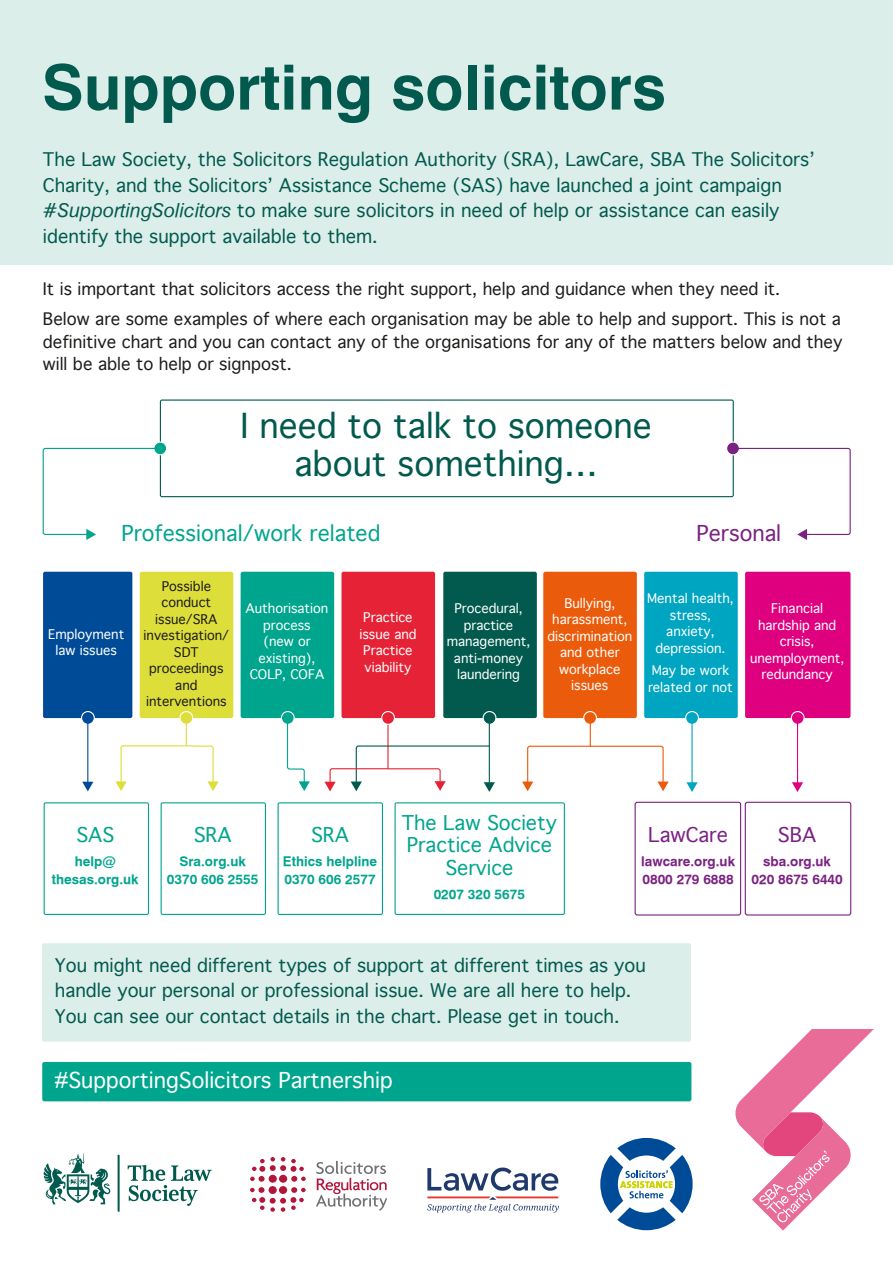
<style>
.page{position:relative;width:893px;height:1263px;background:#fff}
.page>*{position:absolute;margin:0;border:0;box-sizing:border-box;transform-origin:0 0}
.t1{font:700 63px "Geneva";color:#025a4e}
.t2{font:33px/37.5px "Geneva";color:#025a4e;text-align:center}
.t3{font:21px "Geneva";color:#fff}
.t4{font:21px "Geneva";color:#00a58d}
.t5{font:21px "Geneva";color:#7a2182}
.t6{font:19.5px/22.5px "Geneva";color:#00a58d;text-align:center}
.t7{font:19.5px "Geneva";color:#7a2182}
.t8{font:18px/25.5px "Geneva";color:#025a4e}
.t9{font:16.5px/30px "Geneva";color:#1d1d1b}
.t10{font:700 13.5px/18px "Geneva";color:#00a58d;text-align:center}
.t11{font:700 13.5px/18px "Geneva";color:#7a2182;text-align:center}
.t12{font:12.75px/16.5px "Geneva";color:#fff;text-align:center}
.t13{font:12.75px/16.5px "Geneva";color:#1d1d1b;text-align:center}
.s1{font-style:italic;font-size:19.5px}
</style>
<div class="page">
<hr style="left:387px;top:719px;width:2px;height:50px;background:#e62336">
<svg style="left:427px;top:1167px;width:132px;height:45px"></svg>
<div style="left:0;top:0;width:893px;height:264px;background:#dceeea"></div>
<div style="left:42px;top:943px;width:649px;height:99px;background:#dceeea;border-radius:2px"></div>
<svg style="left:128px;top:1165px;width:84px;height:41px"></svg>
<svg style="left:44px;top:1153px;width:66px;height:51px"></svg>
<svg style="left:118px;top:1155px;width:2px;height:57px"></svg>
<svg style="left:316px;top:1161px;width:71px;height:50px"></svg>
<svg style="left:250px;top:1157px;width:56px;height:55px"></svg>
<svg style="left:600px;top:1138px;width:93px;height:92px"></svg>
<div style="left:42px;top:1062px;width:649px;height:39px;background:#00a58d;border-radius:2px"></div>
<svg style="left:44px;top:802px;width:105px;height:113px"></svg>
<svg style="left:161px;top:802px;width:105px;height:113px"></svg>
<svg style="left:278px;top:802px;width:105px;height:113px"></svg>
<svg style="left:395px;top:802px;width:170px;height:113px"></svg>
<svg style="left:160px;top:399px;width:574px;height:98px"></svg>
<svg style="left:727px;top:442px;width:12px;height:13px"></svg>
<div style="left:726px;top:441px;width:14px;height:14px;border:1px solid #fff;border-radius:50%"></div>
<svg style="left:154px;top:442px;width:13px;height:13px"></svg>
<div style="left:153px;top:441px;width:14px;height:14px;border:1px solid #fff;border-radius:50%"></div>
<div style="left:241px;top:572px;width:93px;height:146px;background:#00a58d;border-radius:2px"></div>
<svg style="left:281px;top:711px;width:13px;height:13px"></svg>
<div style="left:281px;top:711px;width:14px;height:14px;border:1px solid #fff;border-radius:50%"></div>
<svg style="left:286px;top:719px;width:24px;height:72px"></svg>
<div style="left:745px;top:572px;width:105px;height:146px;background:#de007e;border-radius:2px"></div>
<div style="left:745px;top:802px;width:106px;height:113px;border:1px solid #7a2182;border-radius:2px"></div>
<svg style="left:791px;top:711px;width:13px;height:13px"></svg>
<div style="left:791px;top:711px;width:14px;height:14px;border:1px solid #fff;border-radius:50%"></div>
<hr style="left:797px;top:722px;width:1px;height:62px;background:#de007e">
<svg style="left:792px;top:782px;width:11px;height:10px"></svg>
<div style="left:644px;top:572px;width:94px;height:146px;background:#00a5c2;border-radius:2px"></div>
<div style="left:635px;top:802px;width:106px;height:113px;border:1px solid #7a2182;border-radius:2px"></div>
<div style="left:686px;top:711px;width:12px;height:13px;background:#00a5c2;border-radius:50%"></div>
<div style="left:685px;top:711px;width:14px;height:14px;border:1px solid #fff;border-radius:50%"></div>
<hr style="left:691px;top:722px;width:2px;height:62px;background:#00a5c2">
<svg style="left:686px;top:782px;width:12px;height:10px"></svg>
<div style="left:140px;top:572px;width:93px;height:146px;background:#ddde3a;border-radius:2px"></div>
<div style="left:180px;top:711px;width:13px;height:13px;background:#ddde3a;border-radius:50%"></div>
<div style="left:179px;top:711px;width:14px;height:14px;border:1px solid #fff;border-radius:50%"></div>
<div style="left:43px;top:572px;width:89px;height:146px;background:#004b98;border-radius:2px"></div>
<div style="left:82px;top:711px;width:12px;height:13px;background:#004b98;border-radius:50%"></div>
<div style="left:81px;top:711px;width:14px;height:14px;border:1px solid #fff;border-radius:50%"></div>
<hr style="left:87px;top:721px;width:1px;height:62px;background:#004b98">
<svg style="left:82px;top:782px;width:11px;height:9px"></svg>
<div style="left:341px;top:572px;width:94px;height:146px;background:#e62336;border-radius:2px"></div>
<div style="left:443px;top:572px;width:94px;height:146px;background:#025a4e;border-radius:2px"></div>
<div style="left:483px;top:711px;width:13px;height:13px;background:#025a4e;border-radius:50%"></div>
<div style="left:483px;top:711px;width:13px;height:14px;border:1px solid #fff;border-radius:50%"></div>
<div style="left:543px;top:572px;width:94px;height:146px;background:#ea5b0b;border-radius:2px"></div>
<div style="left:583px;top:711px;width:14px;height:14px;border:1px solid #fff;border-radius:50%"></div>
<svg style="left:522px;top:717px;width:147px;height:74px"></svg>
<svg style="left:731px;top:447px;width:120px;height:93px"></svg>
<svg style="left:42px;top:447px;width:120px;height:93px"></svg>
<hr style="left:489px;top:721px;width:1px;height:63px;background:#025a4e">
<div style="left:382px;top:711px;width:12px;height:13px;background:#e62336;border-radius:50%"></div>
<div style="left:381px;top:711px;width:14px;height:14px;border:1px solid #fff;border-radius:50%"></div>
<svg style="left:324px;top:745px;width:171px;height:47px"></svg>
<svg style="left:115px;top:719px;width:104px;height:72px"></svg>
<svg style="left:735px;top:1030px;width:138px;height:200px"></svg>
<h1 class="t1" style="left:42px;top:49px;width:626px">Supporting solicitors</h1>
<p class="t8" style="left:43px;top:147px;width:773px">The Law Society, the Solicitors Regulation Authority (SRA), LawCare, SBA The Solicitors’ Charity, and the Solicitors’ Assistance Scheme (SAS) have launched a joint campaign <span class="s1">#SupportingSolicitors</span> to make sure solicitors in need of help or assistance can easily identify the support available to them.</p>
<p class="t9" style="left:43px;top:274px;width:799px">It is important that solicitors access the right support, help and guidance when they need it.<br>Below are some examples of where each organisation may be able to help and support. This is not a</p>
<p class="t9" style="left:43px;top:331px;width:801px;line-height:22.5px">definitive chart and you can contact any of the organisations for any of the matters below and they will be able to help or signpost.</p>
<h2 class="t2" style="left:240px;top:408px;width:413px">I need to talk to someone about something…</h2>
<p class="t4" style="left:122px;top:521px;width:260px">Professional/work related</p>
<p class="t5" style="left:697px;top:521px;width:86px">Personal</p>
<p class="t12" style="left:48px;top:626px;width:78px">Employment law issues</p>
<p class="t13" style="left:144px;top:578px;width:87px">Possible conduct issue/SRA investigation/<br>SDT proceedings and interventions</p>
<p class="t12" style="left:647px;top:591px;width:88px">Mental health, stress, anxiety, depression.</p>
<p class="t12" style="left:648px;top:663px;width:86px;text-align:left">May be work related or not</p>
<p class="t12" style="left:447px;top:601px;width:85px">Procedural, practice management, anti-money laundering</p>
<p class="t12" style="left:547px;top:595px;width:86px">Bullying, harassment, discrimination and other workplace issues</p>
<p class="t12" style="left:246px;top:601px;width:84px">Authorisation process<br>(new or existing),<br>COLP, COFA</p>
<p class="t12" style="left:750px;top:601px;width:96px">Financial hardship and crisis, unemployment, redundancy</p>
<p class="t12" style="left:359px;top:610px;width:59px">Practice issue and<br>Practice viability</p>
<p class="t6" style="left:76px;top:824px;width:39px">SAS</p>
<p class="t10" style="left:52px;top:852px;width:88px">help@ thesas.org.uk</p>
<p class="t6" style="left:194px;top:824px;width:39px">SRA</p>
<p class="t10" style="left:167px;top:852px;width:93px">Sra.org.uk<br>0370 606 2555</p>
<p class="t6" style="left:311px;top:824px;width:39px">SRA</p>
<p class="t10" style="left:283px;top:852px;width:96px;text-align:left">Ethics helpline<br>0370 606 2577</p>
<p class="t6" style="left:402px;top:812px;width:157px">The Law Society<br>Practice Advice<br>Service</p>
<p class="t10" style="left:434px;top:885px;width:93px">0207 320 5675</p>
<p class="t7" style="left:648px;top:823px;width:81px">LawCare</p>
<p class="t11" style="left:641px;top:852px;width:95px;text-align:left">lawcare.org.uk<br>0800 279 6888</p>
<p class="t7" style="left:778px;top:823px;width:40px">SBA</p>
<p class="t11" style="left:751px;top:852px;width:93px">sba.org.uk<br>020 8675 6440</p>
<p class="t8" style="left:55px;top:953px;width:592px">You might need different types of support at different times as you handle your personal or professional issue. We are all here to help.<br>You can see our contact details in the chart. Please get in touch.</p>
<p class="t3" style="left:55px;top:1068px;width:340px">#SupportingSolicitors Partnership</p>
</div>
